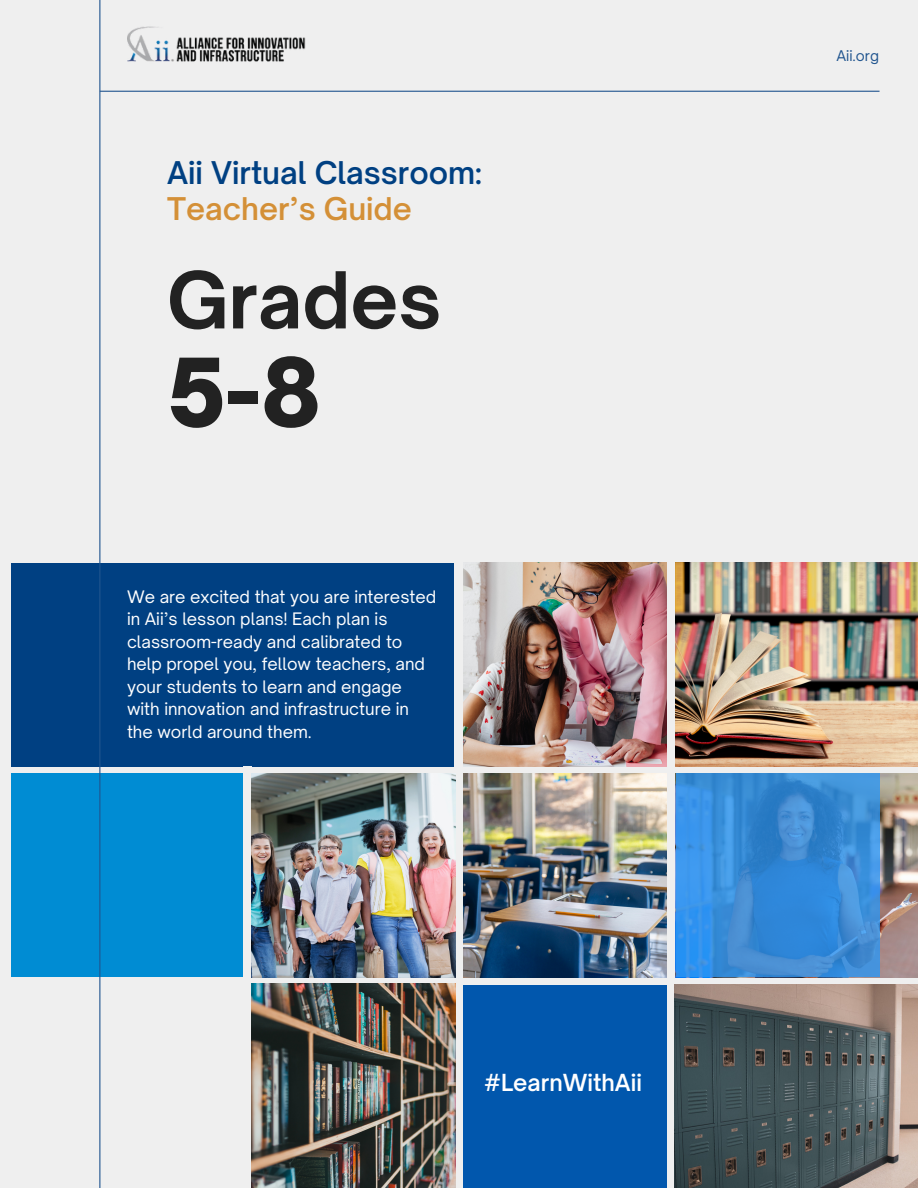
<style>
.page{position:relative;width:918px;height:1188px;background:#efefef}
.page>*{position:absolute;margin:0;border:0;box-sizing:border-box;transform-origin:0 0}
.t1{font:900 90px "Open Sauce One";color:#222}
.t2{font:700 75px "Open Sauce One";color:#222}
.t3{font:600 30px/36px "Open Sauce One";color:#004082}
.t4{font:600 22.5px "Open Sauce One";color:#fff}
.t5{font:16.5px/22.5px "Open Sauce One";color:#fff}
.t6{font:14.1px "Open Sauce One";color:#21558f}
.s1{color:#d49037}
</style>
<div class="page">
<div style="left:11px;top:773px;width:232px;height:204px;background:#008cd3"></div>
<div style="left:463px;top:984px;width:204px;height:204px;background:#0157ad"></div>
<div style="left:11px;top:563px;width:443px;height:203px;background:#004082"></div>
<hr style="left:99px;top:0;width:1px;height:1188px;background:#21558f">
<hr style="left:100px;top:91px;width:780px;height:1px;background:#21558f">
<img style="left:127px;top:26px;width:179px;height:36px">
<img style="left:675px;top:563px;width:243px;height:203px">
<img style="left:463px;top:563px;width:204px;height:203px">
<img style="left:463px;top:774px;width:204px;height:203px">
<img style="left:675px;top:984px;width:243px;height:204px">
<img style="left:252px;top:773px;width:203px;height:204px">
<img style="left:252px;top:984px;width:203px;height:204px">
<img style="left:675px;top:773px;width:243px;height:204px">
<svg style="left:676px;top:773px;width:204px;height:204px;background:#388cd9"></svg>
<p class="t3" style="left:167px;top:154px;width:316px">Aii Virtual Classroom:<br><span class="s1">Teacher’s Guide</span></p>
<h1 class="t2" style="left:167px;top:253px;width:276px">Grades</h1>
<h1 class="t1" style="left:167px;top:336px;width:156px">5-8</h1>
<p class="t5" style="left:127px;top:585px;width:311px">We are excited that you are interested in Aii’s lesson plans! Each plan is classroom-ready and calibrated to help propel you, fellow teachers, and your students to learn and engage with innovation and infrastructure in the world around them.</p>
<p class="t4" style="left:484px;top:1068px;width:159px">#LearnWithAii</p>
<h2 class="t6" style="left:836px;top:47px;width:44px">Aii.org</h2>
</div>
